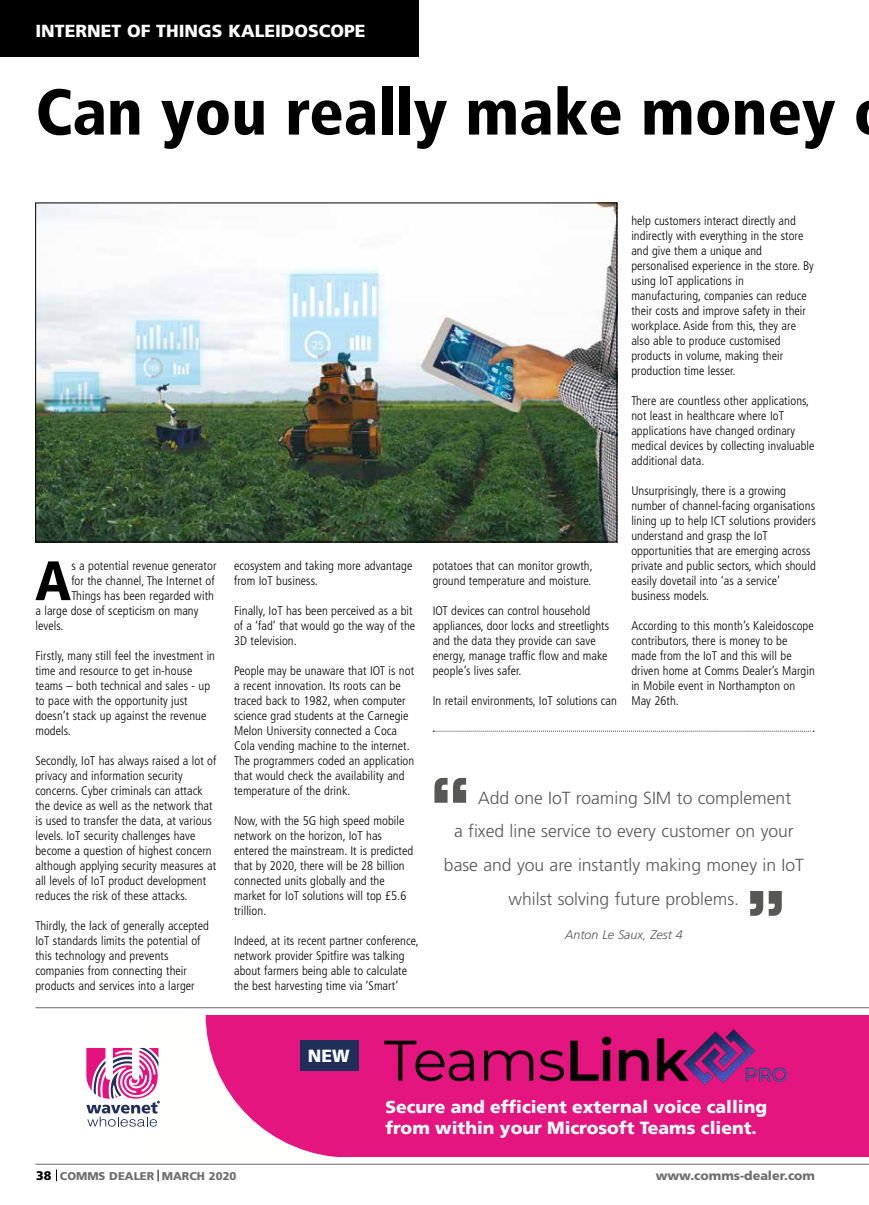
<style>
.page{position:relative;width:869px;height:1205px;background:#fff}
.page>*{position:absolute;margin:0;border:0;box-sizing:border-box;transform-origin:0 0}
.t1{font:900 condensed 64.62px "Frutiger";letter-spacing:-.005em;color:#000}
.t2{font:900 condensed 55.5px "Frutiger";color:#000}
.t3{font:300 17.5px "Frutiger";color:#575756}
.t4{font:900 17.5px/21px "Frutiger LT";color:#fff}
.t5{font:900 17.5px "Frutiger";color:#fff}
.t6{font:300 condensed 12.5px/15px "Frutiger";letter-spacing:.005em;color:#000}
.t7{font:900 12.5px "Frutiger";color:#706f6f}
.t8{font:italic 300 12.5px "Frutiger";color:#575756}
.t9{font:900 11.25px "Frutiger";color:#706f6f}
.s1{font-size:12.5px;color:#000}
</style>
<div class="page">
<div style="left:0;top:0;width:418px;height:57px;background:#000"></div>
<svg style="left:56px;top:1169px;width:1px;height:12px"></svg>
<hr style="left:35px;top:1163px;width:833px;height:2px;background:#878787">
<hr style="left:35px;top:1007px;width:833px;height:1px;background:#878787">
<svg style="left:433px;top:731px;width:380px;height:1px"></svg>
<div style="left:179px;top:1015px;width:689px;height:142px;background:#e4157f"></div>
<svg style="left:86px;top:1015px;width:251px;height:142px"></svg>
<img style="left:384px;top:1029px;width:401px;height:57px">
<div style="left:299px;top:1040px;width:59px;height:31px;background:#1f2f59"></div>
<img style="left:37px;top:205px;width:578px;height:335px">
<svg style="left:434px;top:778px;width:32px;height:25px"></svg>
<svg style="left:750px;top:891px;width:31px;height:25px"></svg>
<h3 class="t5" style="left:35px;top:20px;width:331px">INTERNET OF THINGS KALEIDOSCOPE</h3>
<h1 class="t1" style="left:35px;top:73px;width:801px">Can you really make money</h1>
<h2 class="t2" style="left:35px;top:547px;width:37px">A</h2>
<p class="t6" style="left:71px;top:558px;width:147px">s a potential revenue generator</p>
<p class="t6" style="left:71px;top:573px;width:145px">for the channel, The Internet of</p>
<p class="t6" style="left:71px;top:588px;width:144px">Things has been regarded with</p>
<p class="t6" style="left:35px;top:603px;width:164px">a large dose of scepticism on many</p>
<p class="t6" style="left:35px;top:618px;width:29px">levels.</p>
<p class="t6" style="left:35px;top:648px;width:181px">Firstly, many still feel the investment in time and resource to get in-house teams – both technical and sales - up to pace with the opportunity just doesn’t stack up against the revenue models.</p>
<p class="t6" style="left:35px;top:753px;width:182px">Secondly, IoT has always raised a lot of privacy and information security concerns. Cyber criminals can attack the device as well as the network that is used to transfer the data, at various levels. IoT security challenges have become a question of highest concern although applying security measures at all levels of IoT product development reduces the risk of these attacks.</p>
<p class="t6" style="left:35px;top:918px;width:175px">Thirdly, the lack of generally accepted IoT standards limits the potential of this technology and prevents companies from connecting their products and services into a larger</p>
<p class="t6" style="left:234px;top:558px;width:180px">ecosystem and taking more advantage from IoT business.</p>
<p class="t6" style="left:234px;top:603px;width:182px">Finally, IoT has been perceived as a bit of a ‘fad’ that would go the way of the<br>3D television.</p>
<p class="t6" style="left:234px;top:663px;width:182px">People may be unaware that IOT is not a recent innovation. Its roots can be traced back to 1982, when computer science grad students at the Carnegie Melon University connected a Coca Cola vending machine to the internet.<br>The programmers coded an application that would check the availability and temperature of the drink.</p>
<p class="t6" style="left:234px;top:813px;width:181px">Now, with the 5G high speed mobile network on the horizon, IoT has entered the mainstream. It is predicted that by 2020, there will be 28 billion connected units globally and the market for IoT solutions will top £5.6 trillion.</p>
<p class="t6" style="left:234px;top:933px;width:186px">Indeed, at its recent partner conference, network provider Spitfire was talking about farmers being able to calculate the best harvesting time via ‘Smart’</p>
<p class="t6" style="left:432px;top:558px;width:161px">potatoes that can monitor growth, ground temperature and moisture.</p>
<p class="t6" style="left:432px;top:603px;width:178px">IOT devices can control household appliances, door locks and streetlights and the data they provide can save energy, manage traffic flow and make people’s lives safer.</p>
<p class="t6" style="left:432px;top:693px;width:186px">In retail environments, IoT solutions can</p>
<p class="t6" style="left:631px;top:213px;width:184px">help customers interact directly and indirectly with everything in the store and give them a unique and personalised experience in the store. By using IoT applications in manufacturing, companies can reduce their costs and improve safety in their workplace. Aside from this, they are also able to produce customised products in volume, making their production time lesser.</p>
<p class="t6" style="left:631px;top:393px;width:185px">There are countless other applications, not least in healthcare where IoT applications have changed ordinary medical devices by collecting invaluable additional data.</p>
<p class="t6" style="left:631px;top:483px;width:186px">Unsurprisingly, there is a growing number of channel-facing organisations lining up to help ICT solutions providers understand and grasp the IoT opportunities that are emerging across private and public sectors, which should easily dovetail into ‘as a service’ business models.</p>
<p class="t6" style="left:631px;top:618px;width:185px">According to this month’s Kaleidoscope contributors, there is money to be made from the IoT and this will be driven home at Comms Dealer’s Margin in Mobile event in Northampton on<br>May 26th.</p>
<h3 class="t3" style="left:478px;top:787px;width:314px">Add one IoT roaming SIM to complement</h3>
<h3 class="t3" style="left:454px;top:821px;width:341px">a fixed line service to every customer on your</h3>
<h3 class="t3" style="left:444px;top:855px;width:361px">base and you are instantly making money in IoT</h3>
<h3 class="t3" style="left:508px;top:889px;width:232px">whilst solving future problems.</h3>
<p class="t8" style="left:565px;top:927px;width:119px">Anton Le Saux, Zest 4</p>
<h3 class="t4" style="left:307px;top:1045px;width:43px">NEW</h3>
<h3 class="t4" style="left:385px;top:1096px;width:383px">Secure and efficient external voice calling from within your Microsoft Teams client.</h3>
<p class="t9" style="left:36px;top:1169px;width:202px"><span class="s1">38</span> COMMS DEALER MARCH 2020</p>
<p class="t7" style="left:655px;top:1168px;width:161px">www.comms-dealer.com</p>
</div>
